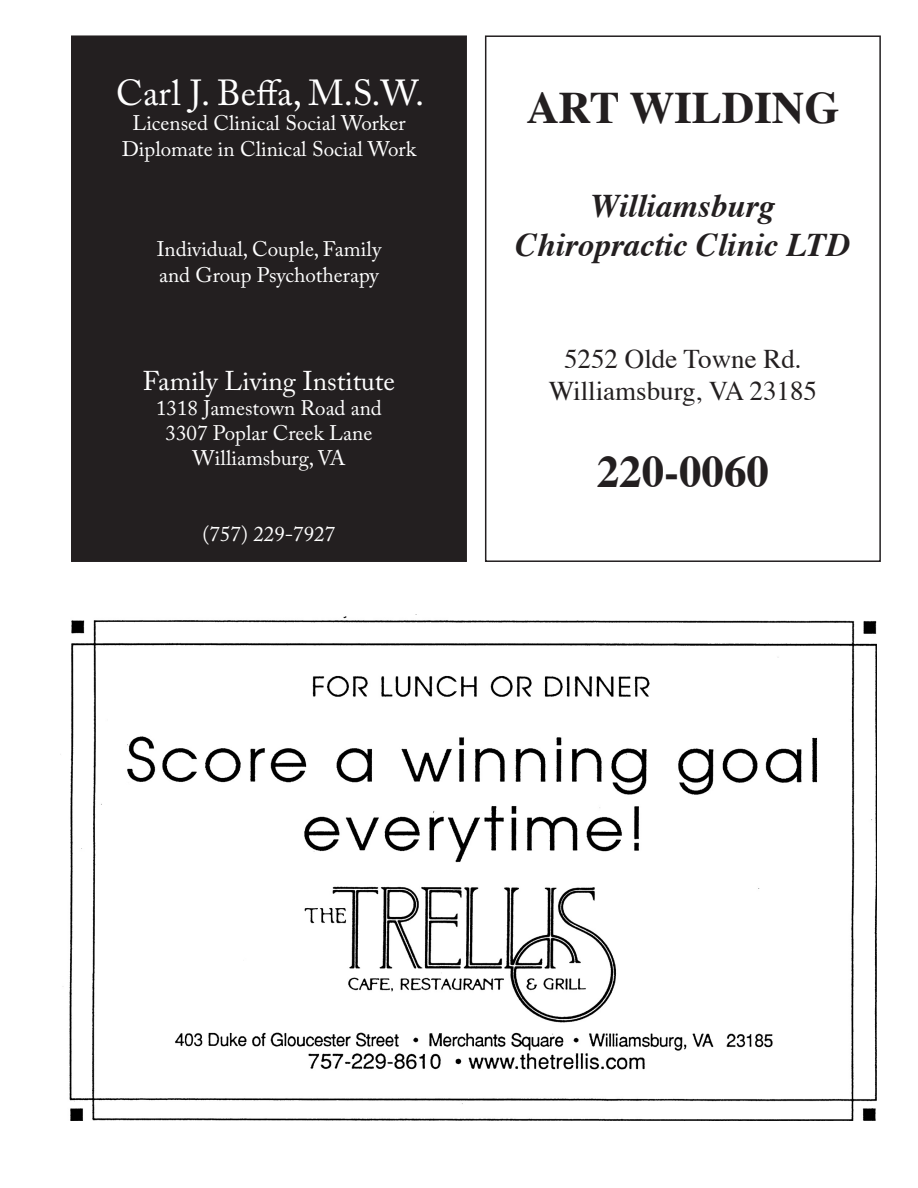
<style>
.page{position:relative;width:918px;height:1188px;background:#fff}
.page>*{position:absolute;margin:0;border:0;box-sizing:border-box;transform-origin:0 0}
.t1{font:700 45px "Times";color:#231f20}
.t2{font:36px "Adobe Caslon Pro";color:#fff}
.t3{font:italic 700 33px/39.6px "Times";color:#231f20;text-align:center}
.t4{font:27px/32.4px "Times";color:#231f20;text-align:center}
.t5{font:27px "Adobe Caslon Pro";color:#fff}
.t6{font:21px/25.2px "Adobe Caslon Pro";color:#fff;text-align:center}
</style>
<div class="page">
<div style="left:72px;top:36px;width:394px;height:525px;background:#231f20"></div>
<div style="left:71px;top:35px;width:396px;height:527px;border:2px solid #231f20"></div>
<div style="left:485px;top:35px;width:396px;height:527px;border:2px solid #231f20"></div>
<img style="left:62px;top:614px;width:815px;height:507px">
<h2 class="t2" style="left:116px;top:72px;width:309px">Carl J. Beffa, M.S.W.</h2>
<p class="t6" style="left:122px;top:110px;width:296px">Licensed Clinical Social Worker<br>Diplomate in Clinical Social Work</p>
<p class="t6" style="left:157px;top:236px;width:226px;text-align:left">Individual, Couple, Family and Group Psychotherapy</p>
<p class="t5" style="left:143px;top:364px;width:254px">Family Living Institute</p>
<p class="t6" style="left:156px;top:395px;width:227px">1318 Jamestown Road and<br>3307 Poplar Creek Lane<br>Williamsburg, VA</p>
<p class="t6" style="left:203px;top:521px;width:134px">(757) 229-7927</p>
<h1 class="t1" style="left:526px;top:78px;width:315px">ART WILDING</h1>
<h3 class="t3" style="left:515px;top:187px;width:336px">Williamsburg<br>Chiropractic Clinic LTD</h3>
<p class="t4" style="left:549px;top:344px;width:270px">5252 Olde Towne Rd.<br>Williamsburg, VA 23185</p>
<h1 class="t1" style="left:597px;top:442px;width:174px">220-0060</h1>
</div>
